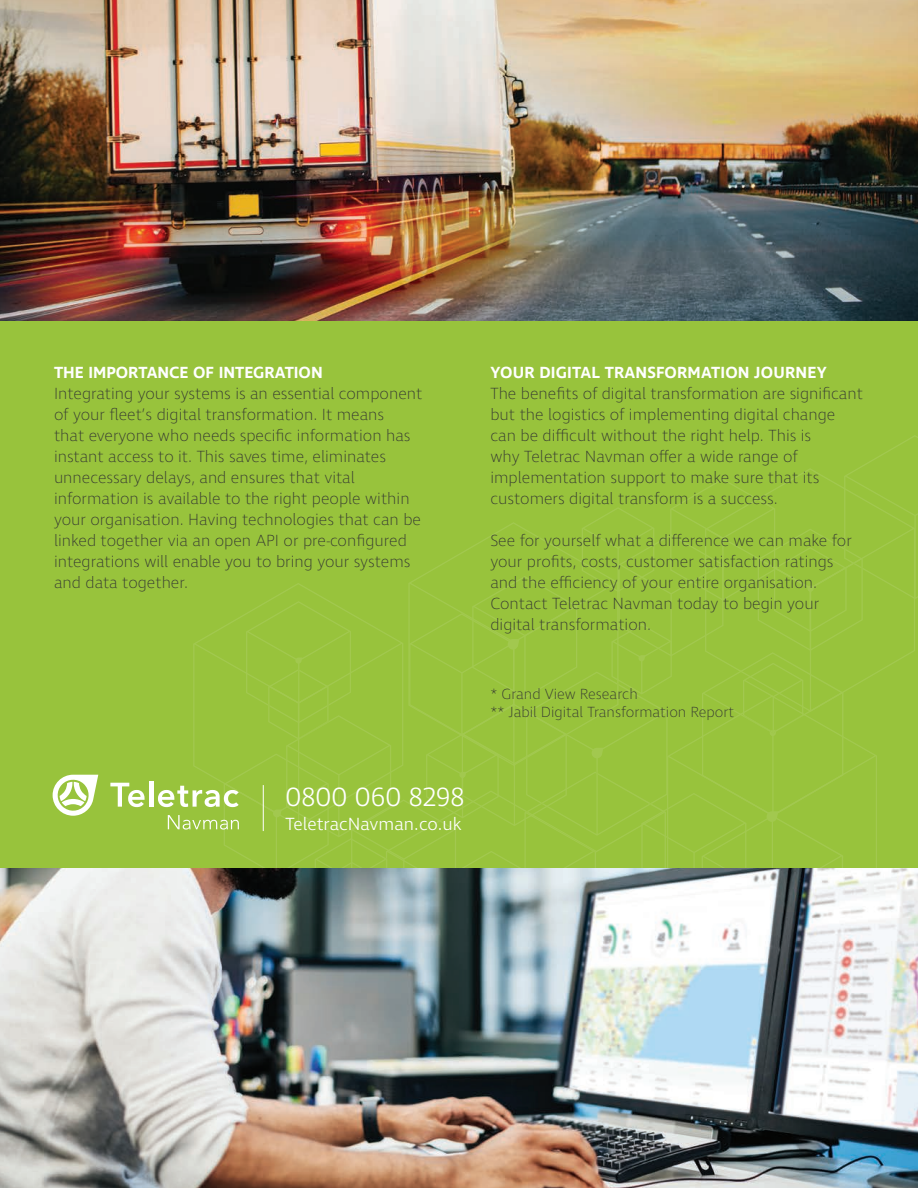
<style>
.page{position:relative;width:918px;height:1188px;background:#fff}
.page>*{position:absolute;margin:0;border:0;box-sizing:border-box;transform-origin:0 0}
.t1{font:300 27px "Ingra";letter-spacing:.005em;color:#fff}
.t2{font:300 18px "Ingra";color:#fff}
.t3{font:200 16.5px/21px "Ingra";color:#313232}
.t4{font:600 16.5px "Ingra";color:#fff}
.t5{font:200 15px/18px "Ingra";color:#313232}
</style>
<div class="page">
<div style="left:0;top:315px;width:918px;height:873px;background:#98c33c"></div>
<img style="left:0;top:868px;width:918px;height:320px">
<img style="left:0;top:0;width:918px;height:321px">
<svg style="left:110px;top:783px;width:35px;height:24px"></svg>
<hr style="left:149px;top:781px;width:4px;height:26px;background:#fff">
<svg style="left:158px;top:435px;width:760px;height:695px"></svg>
<svg style="left:53px;top:775px;width:45px;height:41px"></svg>
<hr style="left:263px;top:785px;width:1px;height:46px;background:#fff">
<p class="t4" style="left:54px;top:362px;width:270px">THE IMPORTANCE OF INTEGRATION</p>
<p class="t3" style="left:54px;top:384px;width:370px">Integrating your systems is an essential component of your fleet’s digital transformation. It means<br>that everyone who needs specific information has instant access to it. This saves time, eliminates unnecessary delays, and ensures that vital information is available to the right people within your organisation. Having technologies that can be linked together via an open API or pre-configured integrations will enable you to bring your systems and data together.</p>
<h1 class="t1" style="left:285px;top:780px;width:181px">0800 060 8298</h1>
<p class="t2" style="left:285px;top:812px;width:178px">TeletracNavman.co.uk</p>
<p class="t4" style="left:491px;top:362px;width:338px">YOUR DIGITAL TRANSFORMATION JOURNEY</p>
<p class="t3" style="left:490px;top:384px;width:374px">The benefits of digital transformation are significant but the logistics of implementing digital change can be difficult without the right help. This is<br>why Teletrac Navman offer a wide range of implementation support to make sure that its customers digital transform is a success.</p>
<p class="t3" style="left:490px;top:531px;width:363px">See for yourself what a difference we can make for your profits, costs, customer satisfaction ratings and the efficiency of your entire organisation.<br>Contact Teletrac Navman today to begin your digital transformation.</p>
<p class="t5" style="left:490px;top:686px;width:245px">* Grand View Research<br>** Jabil Digital Transformation Report</p>
</div>
